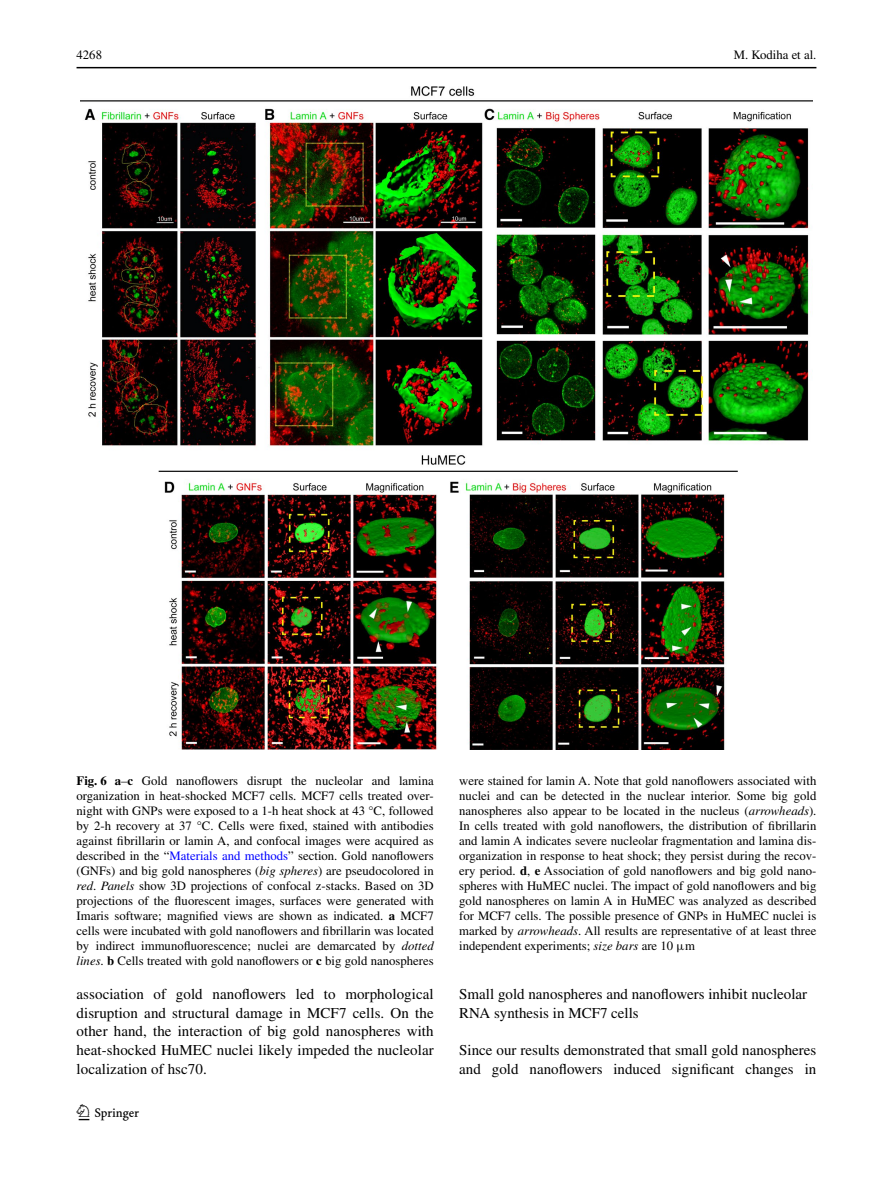
<style>
.page{position:relative;width:893px;height:1187px;background:#fff}
.page>*{position:absolute;margin:0;border:0;box-sizing:border-box;transform-origin:0 0}
.t1{font:22.5px "Springnew";color:#000}
.t2{font:15px/18.8px "Times";color:#000}
.t3{font:12.75px/15px "Times";color:#000;text-align:justify}
.s1{font-weight:700}
.s2{color:#00f}
.s3{font-style:italic}
.s4{font-family:"MTGU"}
</style>
<div class="page">
<hr style="left:77px;top:67px;width:739px;height:1px;background:#000">
<img style="left:81px;top:87px;width:731px;height:662px">
<p class="t3" style="left:77px;top:48px;width:27px">4268</p>
<p class="t3" style="left:734px;top:48px;width:84px">M. Kodiha et al.</p>
<p class="t3" style="left:77px;top:772px;width:359px"><span class="s1">Fig. 6 a</span>–<span class="s1">c</span> Gold nanoflowers disrupt the nucleolar and lamina organization in heat-shocked MCF7 cells. MCF7 cells treated over&shy;night with GNPs were exposed to a 1-h heat shock at 43 °C, followed by 2-h recovery at 37 °C. Cells were fixed, stained with antibodies against fibrillarin or lamin A, and confocal images were acquired as described in the “<span class="s2">Materials and methods</span>” section. Gold nanoflowers (GNFs) and big gold nanospheres (<span class="s3">big spheres</span>) are pseudocolored in <span class="s3">red</span>. <span class="s3">Panels</span> show 3D projections of confocal z-stacks. Based on 3D projections of the fluorescent images, surfaces were generated with Imaris software; magnified views are shown as indicated. <span class="s1">a</span> MCF7 cells were incubated with gold nanoflowers and fibrillarin was located by indirect immunofluorescence; nuclei are demarcated by <span class="s3">dotted lines</span>. <span class="s1">b</span> Cells treated with gold nanoflowers or <span class="s1">c</span> big gold nanospheres</p>
<p class="t3" style="left:459px;top:772px;width:359px">were stained for lamin A. Note that gold nanoflowers associated with nuclei and can be detected in the nuclear interior. Some big gold nanospheres also appear to be located in the nucleus (<span class="s3">arrowheads</span>).<br>In cells treated with gold nanoflowers, the distribution of fibrillarin and lamin A indicates severe nucleolar fragmentation and lamina dis&shy;organization in response to heat shock; they persist during the recov&shy;ery period. <span class="s1">d</span>, <span class="s1">e</span> Association of gold nanoflowers and big gold nano&shy;spheres with HuMEC nuclei. The impact of gold nanoflowers and big gold nanospheres on lamin A in HuMEC was analyzed as described for MCF7 cells. The possible presence of GNPs in HuMEC nuclei is marked by <span class="s3">arrowheads</span>. All results are representative of at least three independent experiments; <span class="s3">size bars</span> are 10 <span class="s4">μ</span>m</p>
<p class="t2" style="left:77px;top:984px;width:359px;text-align:justify">association of gold nanoflowers led to morphological disruption and structural damage in MCF7 cells. On the other hand, the interaction of big gold nanospheres with heat-shocked HuMEC nuclei likely impeded the nucleolar localization of hsc70.</p>
<p class="t2" style="left:459px;top:984px;width:349px">Small gold nanospheres and nanoflowers inhibit nucleolar<br>RNA synthesis in MCF7 cells</p>
<p class="t2" style="left:459px;top:1040px;width:359px">Since our results demonstrated that small gold nanospheres and gold nanoflowers induced significant changes in</p>
<h1 class="t1" style="left:79px;top:1104px;width:62px">1 3</h1>
</div>
